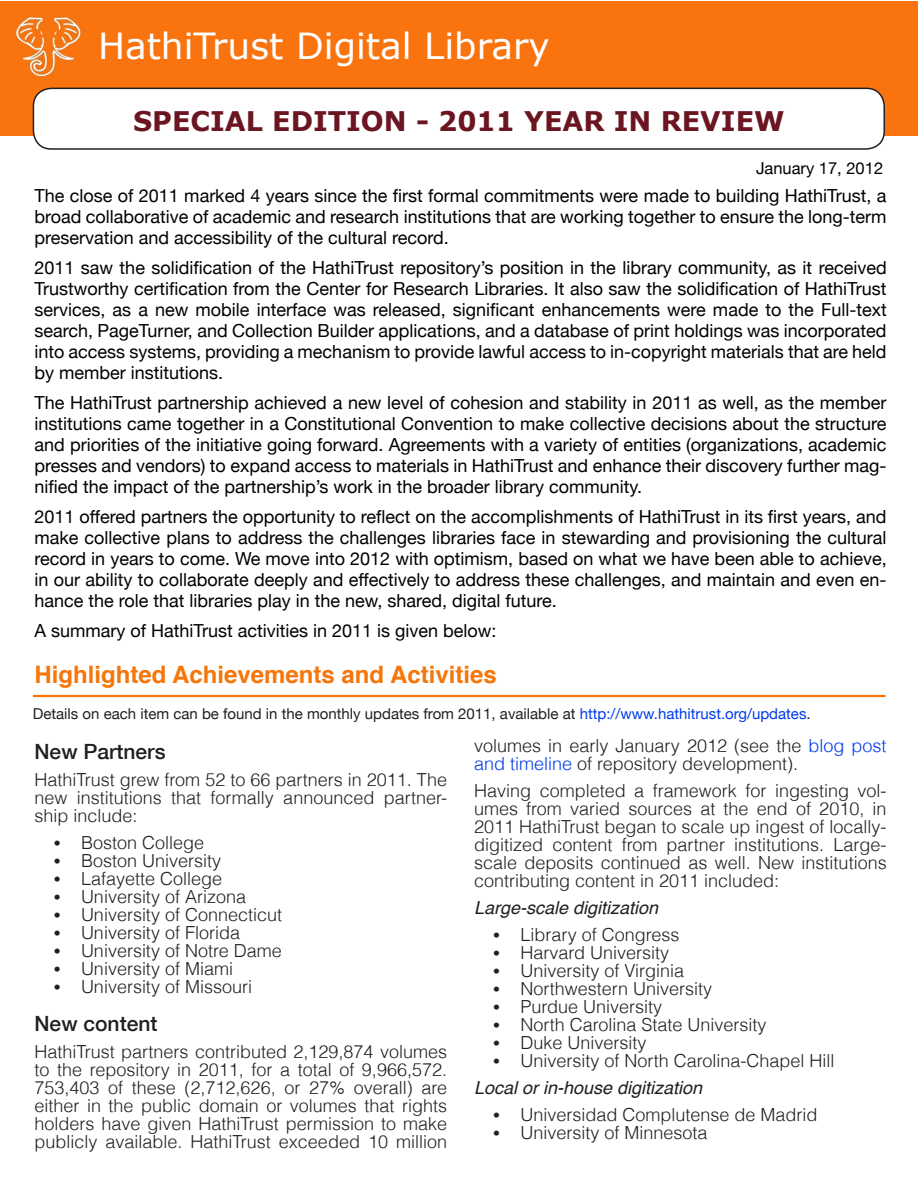
<style>
.page{position:relative;width:918px;height:1188px;background:#fff}
.page>*{position:absolute;margin:0;border:0;box-sizing:border-box;transform-origin:0 0}
.t1{font:36px "Verdana";color:#fff}
.t2{font:700 27px "Verdana";color:#6b1521}
.t3{font:700 24px "Helvetica";color:#f67609}
.t4{font:500 21px "Helvetica Neue";color:#231f20}
.t5{font:18px/21px "Helvetica Neue";color:#020000;text-align:justify}
.t6{font:300 18px/18px "Helvetica";color:#231f20;text-align:justify}
.t7{font:italic 18px "Helvetica";color:#231f20}
.t8{font:16.5px "Helvetica Neue";color:#020000}
.t9{font:15px "Helvetica Neue";color:#231f20}
.s1{color:#003aed}
.s2{font-family:"Times";font-weight:400}
</style>
<div class="page">
<div style="left:0;top:1px;width:918px;height:134px;background:#f9740f"></div>
<div style="left:33px;top:88px;width:851px;height:61px;background:#fff;border-radius:18px"></div>
<div style="left:33px;top:88px;width:852px;height:62px;border:2px solid #231f20;border-radius:18px"></div>
<img style="left:16px;top:16px;width:65px;height:61px">
<hr style="left:33px;top:695px;width:853px;height:2px;background:#f9740f">
<p class="t1" style="left:98px;top:23px;width:453px">HathiTrust Digital Library</p>
<p class="t2" style="left:133px;top:103px;width:653px">SPECIAL EDITION - 2011 YEAR IN REVIEW</p>
<p class="t8" style="left:756px;top:158px;width:129px">January 17, 2012</p>
<p class="t5" style="left:34px;top:184px;width:854px">The close of 2011 marked 4 years since the first formal commitments were made to building HathiTrust, a broad collaborative of academic and research institutions that are working together to ensure the long-term preservation and accessibility of the cultural record.</p>
<p class="t5" style="left:34px;top:256px;width:854px">2011 saw the solidification of the HathiTrust repository’s position in the library community, as it received Trustworthy certification from the Center for Research Libraries. It also saw the solidification of HathiTrust services, as a new mobile interface was released, significant enhancements were made to the Full-text search, PageTurner, and Collection Builder applications, and a database of print holdings was incorporated into access systems, providing a mechanism to provide lawful access to in-copyright materials that are held by member institutions.</p>
<p class="t5" style="left:34px;top:391px;width:854px">The HathiTrust partnership achieved a new level of cohesion and stability in 2011 as well, as the member institutions came together in a Constitutional Convention to make collective decisions about the structure and priorities of the initiative going forward. Agreements with a variety of entities (organizations, academic presses and vendors) to expand access to materials in HathiTrust and enhance their discovery further mag&shy;nified the impact of the partnership’s work in the broader library community.</p>
<p class="t5" style="left:34px;top:505px;width:854px">2011 offered partners the opportunity to reflect on the accomplishments of HathiTrust in its first years, and make collective plans to address the challenges libraries face in stewarding and provisioning the cultural record in years to come. We move into 2012 with optimism, based on what we have been able to achieve, in our ability to collaborate deeply and effectively to address these challenges, and maintain and even en&shy;hance the role that libraries play in the new, shared, digital future.</p>
<p class="t5" style="left:34px;top:619px;width:464px">A summary of HathiTrust activities in 2011 is given below:</p>
<p class="t3" style="left:34px;top:655px;width:464px">Highlighted Achievements and Activities</p>
<p class="t9" style="left:33px;top:705px;width:779px">Details on each item can be found in the monthly updates from 2011, available at <span class="s1">http://www.hathitrust.org/updates</span>.</p>
<p class="t4" style="left:34px;top:739px;width:133px">New Partners</p>
<p class="t6" style="left:34px;top:771px;width:414px">HathiTrust grew from 52 to 66 partners in 2011. The new institutions that formally announced partner&shy;ship include:</p>
<p class="t6" style="left:54px;top:834px;width:152px"><span class="s2">•</span> Boston College</p>
<p class="t6" style="left:54px;top:852px;width:169px"><span class="s2">•</span> Boston University</p>
<p class="t6" style="left:54px;top:870px;width:170px"><span class="s2">•</span> Lafayette College</p>
<p class="t6" style="left:54px;top:888px;width:194px"><span class="s2">•</span> University of Arizona</p>
<p class="t6" style="left:54px;top:906px;width:230px"><span class="s2">•</span> University of Connecticut</p>
<p class="t6" style="left:54px;top:924px;width:188px"><span class="s2">•</span> University of Florida</p>
<p class="t6" style="left:54px;top:942px;width:229px"><span class="s2">•</span> University of Notre Dame</p>
<p class="t6" style="left:54px;top:960px;width:181px"><span class="s2">•</span> University of Miami</p>
<p class="t6" style="left:54px;top:978px;width:200px"><span class="s2">•</span> University of Missouri</p>
<p class="t4" style="left:34px;top:1011px;width:124px">New content</p>
<p class="t6" style="left:34px;top:1042px;width:414px">HathiTrust partners contributed 2,129,874 volumes to the repository in 2011, for a total of 9,966,572.<br>753,403 of these (2,712,626, or 27% overall) are either in the public domain or volumes that rights holders have given HathiTrust permission to make publicly available. HathiTrust exceeded 10 million</p>
<p class="t6" style="left:474px;top:737px;width:414px">volumes in early January 2012 (see the <span class="s1">blog post and timeline</span> of repository development).</p>
<p class="t6" style="left:474px;top:782px;width:414px">Having completed a framework for ingesting vol&shy;umes from varied sources at the end of 2010, in 2011 HathiTrust began to scale up ingest of locally&shy;digitized content from partner institutions. Large&shy;scale deposits continued as well. New institutions contributing content in 2011 included:</p>
<p class="t7" style="left:474px;top:894px;width:186px">Large-scale digitization</p>
<p class="t6" style="left:494px;top:926px;width:188px"><span class="s2">•</span> Library of Congress</p>
<p class="t6" style="left:494px;top:944px;width:177px"><span class="s2">•</span> Harvard University</p>
<p class="t6" style="left:494px;top:962px;width:192px"><span class="s2">•</span> University of Virginia</p>
<p class="t6" style="left:494px;top:980px;width:220px"><span class="s2">•</span> Northwestern University</p>
<p class="t6" style="left:494px;top:998px;width:170px"><span class="s2">•</span> Purdue University</p>
<p class="t6" style="left:494px;top:1016px;width:275px"><span class="s2">•</span> North Carolina State University</p>
<p class="t6" style="left:494px;top:1034px;width:155px"><span class="s2">•</span> Duke University</p>
<p class="t6" style="left:494px;top:1052px;width:343px"><span class="s2">•</span> University of North Carolina-Chapel Hill</p>
<p class="t7" style="left:474px;top:1074px;width:230px">Local or in-house digitization</p>
<p class="t6" style="left:494px;top:1106px;width:326px"><span class="s2">•</span> Universidad Complutense de Madrid</p>
<p class="t6" style="left:494px;top:1124px;width:216px"><span class="s2">•</span> University of Minnesota</p>
</div>
